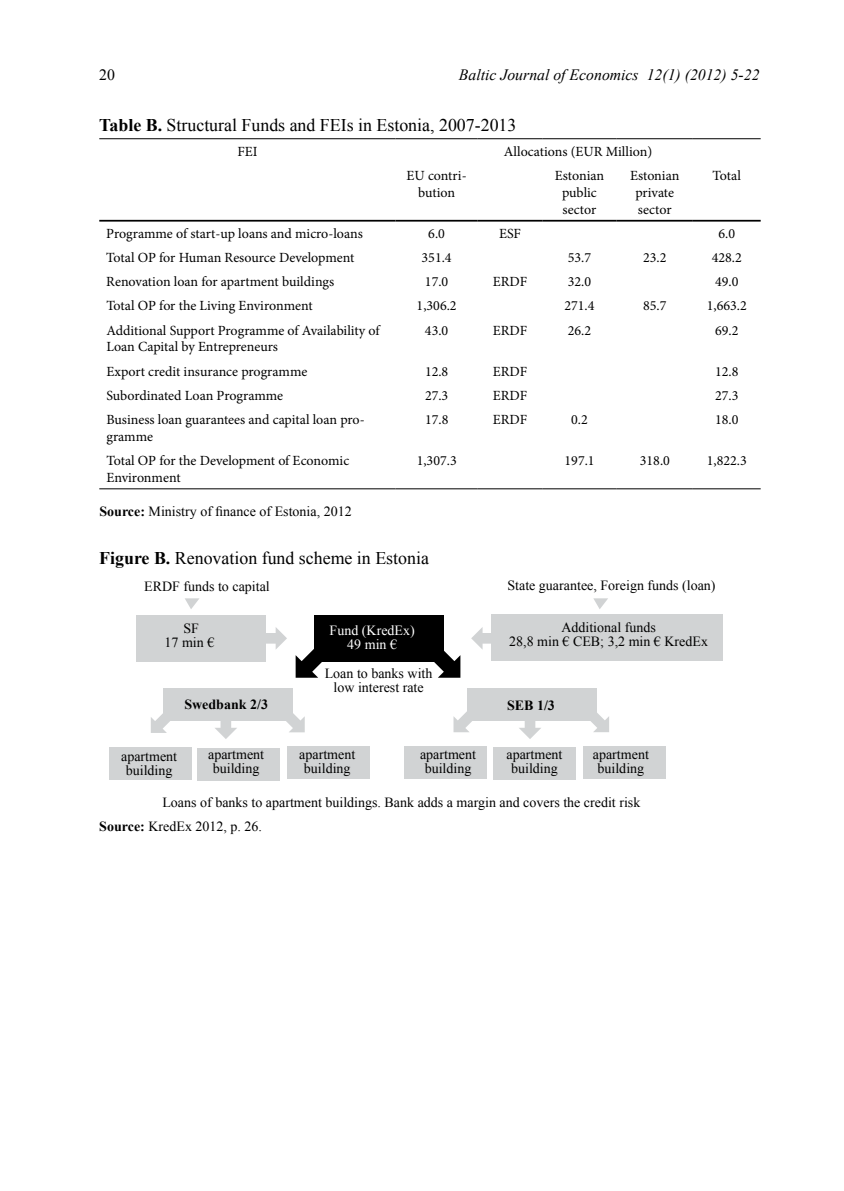
<style>
.page{position:relative;width:844px;height:1191px;background:#fff}
.page>*{position:absolute;margin:0;border:0;box-sizing:border-box;transform-origin:0 0}
.t1{font:17.85px "Times New Roman";color:#000}
.t2{font:italic 15.75px "Times New Roman";color:#000}
.t3{font:15.75px "Times New Roman";color:#000}
.t4{font:14px/16.8px "Minion Pro";color:#000;text-align:center}
.t5{font:14px/14px "Times New Roman";color:#000;text-align:center}
.t6{font:14px/14px "Times New Roman";color:#fff;text-align:center}
.t7{font:700 14px "Times New Roman";color:#000}
.s1{font-weight:700}
</style>
<div class="page">
<hr style="left:99px;top:138px;width:296px;height:1px;background:#000">
<hr style="left:395px;top:138px;width:82px;height:1px;background:#000">
<hr style="left:477px;top:138px;width:65px;height:1px;background:#000">
<hr style="left:542px;top:138px;width:74px;height:1px;background:#000">
<hr style="left:616px;top:138px;width:76px;height:1px;background:#000">
<hr style="left:692px;top:138px;width:68px;height:1px;background:#000">
<hr style="left:99px;top:488px;width:296px;height:1px;background:#000">
<hr style="left:395px;top:488px;width:82px;height:1px;background:#000">
<hr style="left:477px;top:488px;width:65px;height:1px;background:#000">
<hr style="left:542px;top:488px;width:74px;height:1px;background:#000">
<hr style="left:616px;top:488px;width:76px;height:1px;background:#000">
<hr style="left:692px;top:488px;width:68px;height:1px;background:#000">
<hr style="left:99px;top:220px;width:296px;height:2px;background:#000">
<hr style="left:395px;top:220px;width:82px;height:2px;background:#000">
<hr style="left:477px;top:220px;width:65px;height:2px;background:#000">
<hr style="left:542px;top:220px;width:74px;height:2px;background:#000">
<hr style="left:616px;top:220px;width:76px;height:2px;background:#000">
<hr style="left:692px;top:220px;width:68px;height:2px;background:#000">
<svg style="left:185px;top:598px;width:14px;height:11px"></svg>
<svg style="left:593px;top:598px;width:15px;height:11px"></svg>
<div style="left:137px;top:615px;width:128px;height:46px;background:#d1d3d4"></div>
<div style="left:314px;top:615px;width:129px;height:46px;background:#000"></div>
<svg style="left:265px;top:627px;width:22px;height:22px"></svg>
<div style="left:491px;top:614px;width:231px;height:46px;background:#d1d3d4"></div>
<div style="left:163px;top:688px;width:129px;height:33px;background:#d1d3d4"></div>
<div style="left:109px;top:747px;width:83px;height:33px;background:#d1d3d4"></div>
<div style="left:197px;top:748px;width:83px;height:32px;background:#d1d3d4"></div>
<div style="left:287px;top:746px;width:83px;height:33px;background:#d1d3d4"></div>
<div style="left:404px;top:746px;width:83px;height:33px;background:#d1d3d4"></div>
<div style="left:582px;top:746px;width:83px;height:33px;background:#d1d3d4"></div>
<div style="left:493px;top:747px;width:83px;height:33px;background:#d1d3d4"></div>
<div style="left:467px;top:688px;width:130px;height:33px;background:#d1d3d4"></div>
<svg style="left:471px;top:627px;width:20px;height:22px"></svg>
<svg style="left:215px;top:721px;width:22px;height:18px"></svg>
<svg style="left:286px;top:710px;width:18px;height:22px"></svg>
<svg style="left:151px;top:713px;width:19px;height:20px"></svg>
<svg style="left:519px;top:721px;width:22px;height:18px"></svg>
<svg style="left:591px;top:713px;width:18px;height:19px"></svg>
<svg style="left:453px;top:711px;width:19px;height:21px"></svg>
<svg style="left:295px;top:649px;width:32px;height:28px"></svg>
<svg style="left:428px;top:646px;width:32px;height:31px"></svg>
<p class="t3" style="left:99px;top:65px;width:17px">20</p>
<p class="t2" style="left:458px;top:64px;width:302px">Baltic Journal of Economics 12(1) (2012) 5-22</p>
<p class="t1" style="left:99px;top:113px;width:418px"><span class="s1">Table B.</span> Structural Funds and FEIs in Estonia, 2007-2013</p>
<p class="t4" style="left:237px;top:143px;width:22px">FEI</p>
<p class="t4" style="left:503px;top:143px;width:150px">Allocations (EUR Million)</p>
<p class="t4" style="left:406px;top:167px;width:62px">EU contri&shy;bution</p>
<p class="t4" style="left:554px;top:167px;width:51px">Estonian public sector</p>
<p class="t4" style="left:630px;top:167px;width:51px">Estonian private sector</p>
<p class="t4" style="left:712px;top:167px;width:30px">Total</p>
<p class="t4" style="left:106px;top:225px;width:258px">Programme of start-up loans and micro-loans</p>
<p class="t4" style="left:428px;top:225px;width:18px">6.0</p>
<p class="t4" style="left:499px;top:225px;width:23px">ESF</p>
<p class="t4" style="left:718px;top:225px;width:18px">6.0</p>
<p class="t4" style="left:106px;top:249px;width:250px">Total OP for Human Resource Development</p>
<p class="t4" style="left:421px;top:249px;width:32px">351.4</p>
<p class="t4" style="left:567px;top:249px;width:25px">53.7</p>
<p class="t4" style="left:643px;top:249px;width:25px">23.2</p>
<p class="t4" style="left:711px;top:249px;width:32px">428.2</p>
<p class="t4" style="left:106px;top:273px;width:229px">Renovation loan for apartment buildings</p>
<p class="t4" style="left:425px;top:273px;width:25px">17.0</p>
<p class="t4" style="left:492px;top:273px;width:36px">ERDF</p>
<p class="t4" style="left:567px;top:273px;width:25px">32.0</p>
<p class="t4" style="left:715px;top:273px;width:25px">49.0</p>
<p class="t4" style="left:106px;top:298px;width:208px">Total OP for the Living Environment</p>
<p class="t4" style="left:416px;top:298px;width:41px">1,306.2</p>
<p class="t4" style="left:564px;top:298px;width:32px">271.4</p>
<p class="t4" style="left:643px;top:298px;width:25px">85.7</p>
<p class="t4" style="left:706px;top:298px;width:41px">1,663.2</p>
<p class="t4" style="left:106px;top:322px;width:275px;text-align:left">Additional Support Programme of Availability of<br>Loan Capital by Entrepreneurs</p>
<p class="t4" style="left:425px;top:322px;width:25px">43.0</p>
<p class="t4" style="left:493px;top:322px;width:36px">ERDF</p>
<p class="t4" style="left:567px;top:322px;width:25px">26.2</p>
<p class="t4" style="left:715px;top:322px;width:25px">69.2</p>
<p class="t4" style="left:106px;top:363px;width:202px">Export credit insurance programme</p>
<p class="t4" style="left:425px;top:363px;width:25px">12.8</p>
<p class="t4" style="left:493px;top:363px;width:36px">ERDF</p>
<p class="t4" style="left:715px;top:363px;width:25px">12.8</p>
<p class="t4" style="left:106px;top:387px;width:178px">Subordinated Loan Programme</p>
<p class="t4" style="left:425px;top:387px;width:25px">27.3</p>
<p class="t4" style="left:493px;top:387px;width:36px">ERDF</p>
<p class="t4" style="left:715px;top:387px;width:25px">27.3</p>
<p class="t4" style="left:106px;top:411px;width:260px;text-align:left">Business loan guarantees and capital loan pro&shy;gramme</p>
<p class="t4" style="left:425px;top:411px;width:25px">17.8</p>
<p class="t4" style="left:493px;top:411px;width:36px">ERDF</p>
<p class="t4" style="left:571px;top:411px;width:18px">0.2</p>
<p class="t4" style="left:715px;top:411px;width:25px">18.0</p>
<p class="t4" style="left:106px;top:452px;width:244px;text-align:left">Total OP for the Development of Economic<br>Environment</p>
<p class="t4" style="left:416px;top:452px;width:41px">1,307.3</p>
<p class="t4" style="left:564px;top:452px;width:32px">197.1</p>
<p class="t4" style="left:639px;top:452px;width:32px">318.0</p>
<p class="t4" style="left:706px;top:452px;width:41px">1,822.3</p>
<p class="t5" style="left:99px;top:504px;width:254px"><span class="s1">Source:</span> Ministry of finance of Estonia, 2012</p>
<p class="t1" style="left:99px;top:546px;width:331px"><span class="s1">Figure B.</span> Renovation fund scheme in Estonia</p>
<p class="t5" style="left:144px;top:579px;width:127px">ERDF funds to capital</p>
<p class="t5" style="left:507px;top:578px;width:210px">State guarantee, Foreign funds (loan)</p>
<p class="t5" style="left:164px;top:621px;width:51px">SF<br>17 min €</p>
<p class="t6" style="left:329px;top:622px;width:87px">Fund (KredEx)<br>49 min €</p>
<p class="t5" style="left:324px;top:666px;width:109px">Loan to banks with low interest rate</p>
<p class="t7" style="left:184px;top:694px;width:85px">Swedbank 2/3</p>
<p class="t5" style="left:509px;top:620px;width:200px">Additional funds<br>28,8 min € CEB; 3,2 min € KredEx</p>
<p class="t7" style="left:507px;top:696px;width:49px">SEB 1/3</p>
<p class="t5" style="left:121px;top:748px;width:57px">apartment building</p>
<p class="t5" style="left:208px;top:747px;width:57px">apartment building</p>
<p class="t5" style="left:299px;top:747px;width:57px">apartment building</p>
<p class="t5" style="left:420px;top:747px;width:57px">apartment building</p>
<p class="t5" style="left:506px;top:747px;width:57px">apartment building</p>
<p class="t5" style="left:592px;top:747px;width:57px">apartment building</p>
<p class="t5" style="left:162px;top:794px;width:479px">Loans of banks to apartment buildings. Bank adds a margin and covers the credit risk</p>
<p class="t5" style="left:99px;top:819px;width:164px"><span class="s1">Source:</span> KredEx 2012, p. 26.</p>
</div>
